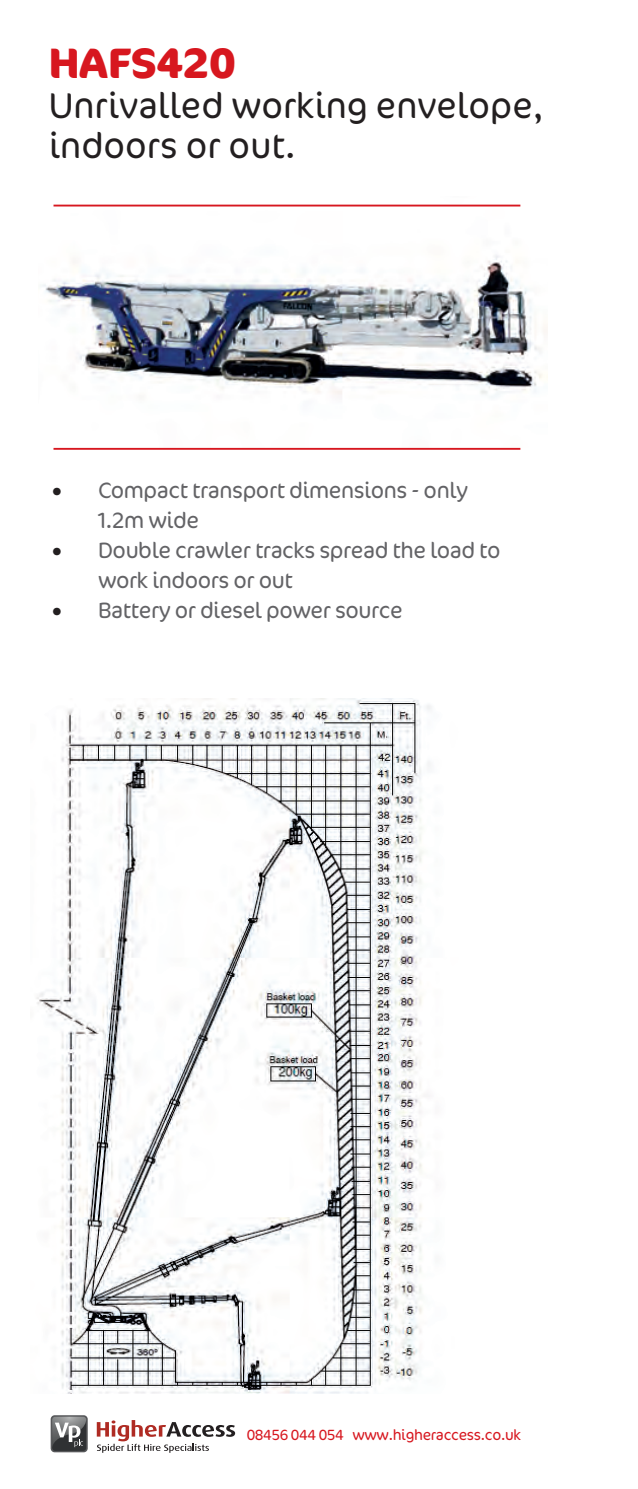
<style>
.page{position:relative;width:638px;height:1489px;background:#fff}
.page>*{position:absolute;margin:0;border:0;box-sizing:border-box;transform-origin:0 0}
.t1{font:700 42.5px "Cocon";color:#d7171f}
.t2{font:300 36.25px/40px "Cocon";color:#231f20}
.t3{font:300 22.5px/30px "Cocon";letter-spacing:-.02em;color:#636366}
.t4{font:300 15px "Cocon";letter-spacing:-.02em;color:#d7171f}
.s1{font-size:40px;color:#231f20}
</style>
<div class="page">
<svg style="left:50px;top:1414px;width:38px;height:38px"></svg>
<svg style="left:51px;top:1414px;width:37px;height:38px"></svg>
<svg style="left:52px;top:1416px;width:34px;height:34px"></svg>
<svg style="left:97px;top:1420px;width:138px;height:32px"></svg>
<img style="left:42px;top:204px;width:505px;height:194px">
<img style="left:36px;top:698px;width:395px;height:695px">
<hr style="left:54px;top:205px;width:466px;height:1px;background:#d7171f">
<hr style="left:54px;top:448px;width:466px;height:2px;background:#d7171f">
<h1 class="t1" style="left:49px;top:37px;width:188px">HAFS420</h1>
<h2 class="t2" style="left:49px;top:86px;width:496px">Unrivalled working envelope, indoors or out.</h2>
<p class="t3" style="left:98px;top:476px;width:371px;text-indent:-47px"><span class="s1">•</span> Compact transport dimensions - only<br>1.2m wide</p>
<p class="t3" style="left:98px;top:536px;width:404px;text-indent:-47px"><span class="s1">•</span> Double crawler tracks spread the load to work indoors or out</p>
<p class="t3" style="left:50px;top:596px;width:354px"><span class="s1">•</span> Battery or diesel power source</p>
<p class="t4" style="left:247px;top:1425px;width:276px">08456 044 054 www.higheraccess.co.uk</p>
</div>
